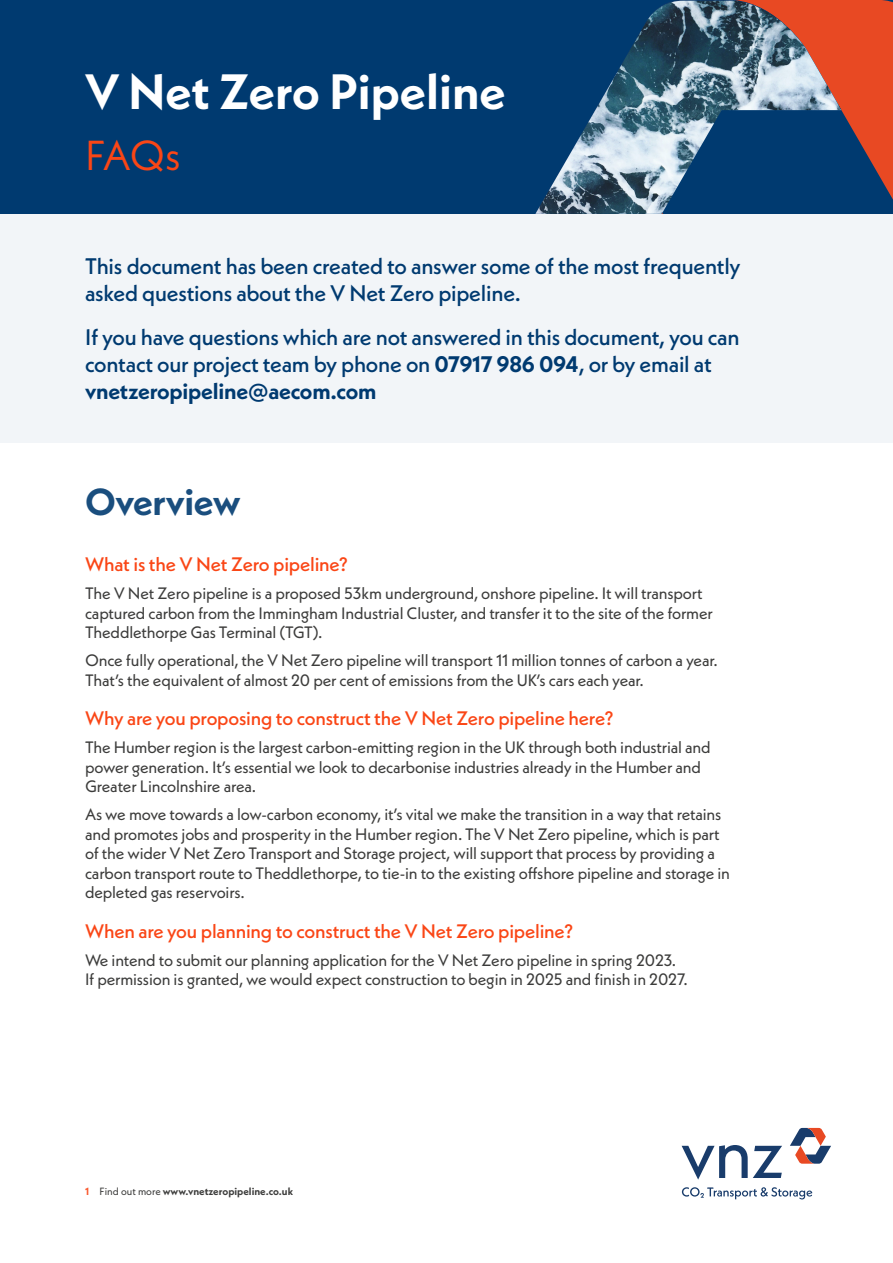
<style>
.page{position:relative;width:893px;height:1263px;background:#fff}
.page>*{position:absolute;margin:0;border:0;box-sizing:border-box;transform-origin:0 0}
.t1{font:700 49.5px "Neue Kabel";color:#fff}
.t2{font:41.85px "Neue Kabel";color:#fa4616}
.t3{font:700 37.5px "Neue Kabel";letter-spacing:-.01em;color:#1a4e7e}
.t4{font:500 22.5px/27px "Neue Kabel";letter-spacing:-.01em;color:#003a70}
.t5{font:500 19.5px "Neue Kabel";letter-spacing:-.01em;color:#fa4616}
.t6{font:16.5px/19.5px "Neue Kabel";letter-spacing:-.01em;color:#3c3c3b}
.t7{font:700 10.5px "Neue Kabel";color:#3c3c3b}
.s1{font-weight:700}
.s2{color:#fa582d}
.s3{font-weight:400}
</style>
<div class="page">
<svg style="left:682px;top:1145px;width:100px;height:34px"></svg>
<svg style="left:682px;top:1187px;width:130px;height:12px"></svg>
<svg style="left:790px;top:1128px;width:41px;height:36px"></svg>
<div style="left:0;top:0;width:893px;height:214px;background:#003a70"></div>
<svg style="left:676px;top:0;width:217px;height:200px"></svg>
<img style="left:535px;top:1px;width:306px;height:213px">
<div style="left:0;top:214px;width:893px;height:229px;background:#f2f5f8"></div>
<h1 class="t1" style="left:85px;top:61px;width:422px">V Net Zero Pipeline</h1>
<h2 class="t2" style="left:85px;top:129px;width:97px">FAQs</h2>
<h3 class="t4" style="left:85px;top:252px;width:657px">This document has been created to answer some of the most frequently asked questions about the V Net Zero pipeline.</h3>
<h3 class="t4" style="left:85px;top:323px;width:656px">If you have questions which are not answered in this document, you can contact our project team by phone on <span class="s1">07917 986 094</span>, or by email at <span class="s1">vnetzeropipeline@aecom.com</span></h3>
<h3 class="t3" style="left:85px;top:478px;width:157px">Overview</h3>
<p class="t5" style="left:85px;top:552px;width:264px">What is the V Net Zero pipeline?</p>
<p class="t6" style="left:85px;top:583px;width:629px">The V Net Zero pipeline is a proposed 53km underground, onshore pipeline. It will transport captured carbon from the Immingham Industrial Cluster, and transfer it to the site of the former<br>Theddlethorpe Gas Terminal (TGT).</p>
<p class="t6" style="left:85px;top:650px;width:634px">Once fully operational, the V Net Zero pipeline will transport 11 million tonnes of carbon a year.<br>That’s the equivalent of almost 20 per cent of emissions from the UK’s cars each year.</p>
<p class="t5" style="left:85px;top:706px;width:530px">Why are you proposing to construct the V Net Zero pipeline here?</p>
<p class="t6" style="left:85px;top:737px;width:627px">The Humber region is the largest carbon-emitting region in the UK through both industrial and power generation. It’s essential we look to decarbonise industries already in the Humber and<br>Greater Lincolnshire area.</p>
<p class="t6" style="left:85px;top:804px;width:646px">As we move towards a low-carbon economy, it’s vital we make the transition in a way that retains and promotes jobs and prosperity in the Humber region. The V Net Zero pipeline, which is part of the wider V Net Zero Transport and Storage project, will support that process by providing a carbon transport route to Theddlethorpe, to tie-in to the existing offshore pipeline and storage in depleted gas reservoirs.</p>
<p class="t5" style="left:85px;top:918px;width:489px">When are you planning to construct the V Net Zero pipeline?</p>
<p class="t6" style="left:85px;top:950px;width:604px">We intend to submit our planning application for the V Net Zero pipeline in spring 2023.<br>If permission is granted, we would expect construction to begin in 2025 and finish in 2027.</p>
<p class="t7" style="left:85px;top:1185px;width:210px"><span class="s2">1</span> <span class="s3">Find out more</span> www.vnetzeropipeline.co.uk</p>
</div>
